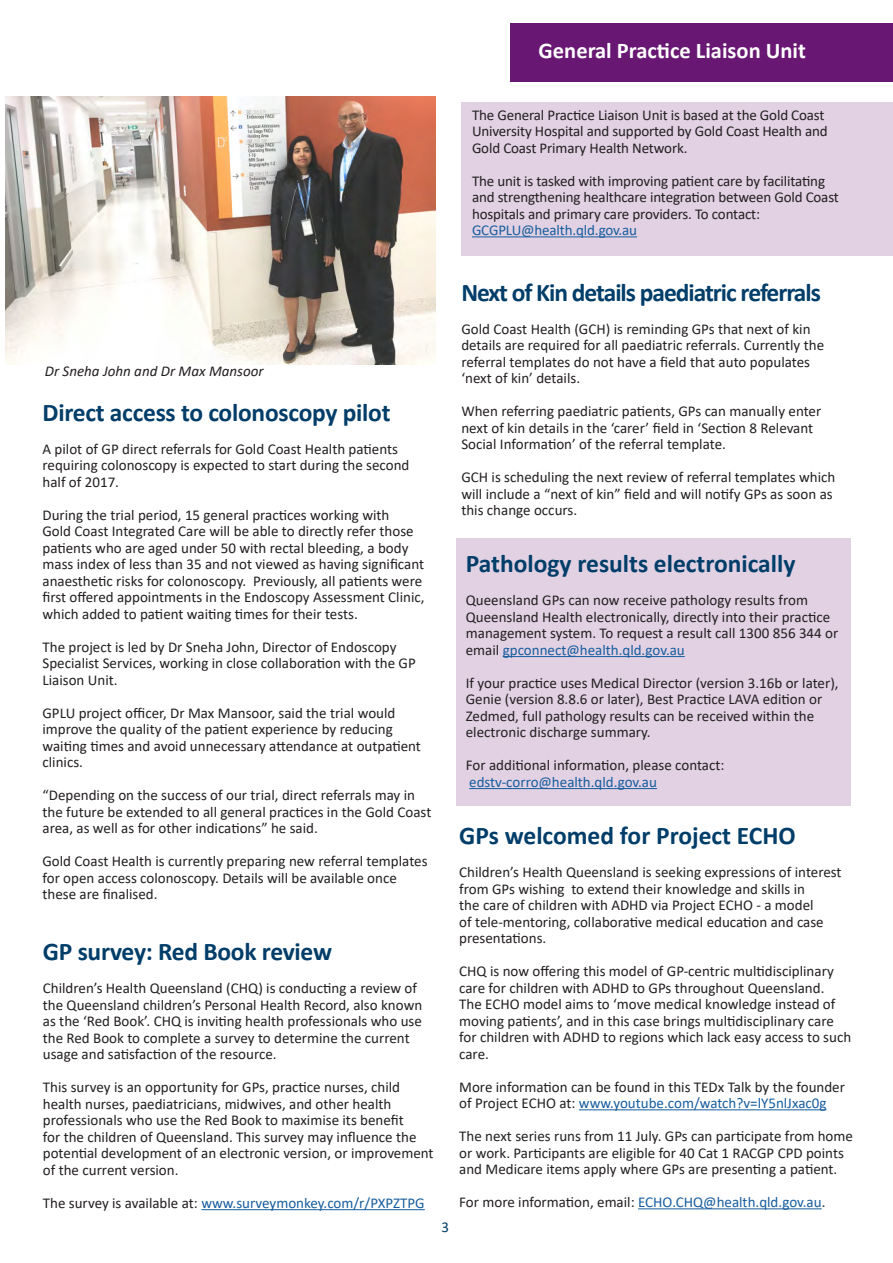
<style>
.page{position:relative;width:893px;height:1263px;background:#fff}
.page>*{position:absolute;margin:0;border:0;box-sizing:border-box;transform-origin:0 0}
.Job_Title{font:700 25.5px "Calibri";letter-spacing:-.01em;color:#003d69}
.Job_Title-2{font:700 25.5px "Calibri";letter-spacing:-.04em;color:#003d69}
.Sub-Title{font:700 22.5px "Calibri";color:#fff}
.Job_Title-3{font:15px/16.5px "Calibri";color:#231f20}
.Job_Title-4{font:15px "Calibri";color:#175d9e}
.Job_Title-5{font:italic 15px "Calibri";color:#231f20}
.Job_Title-6{font:15px "Calibri";color:#003d69}
.s1{color:#231f20}
.s2{color:#175d9e}
</style>
<div class="page">
<div style="left:456px;top:538px;width:394px;height:268px;background:#e1d1e3"></div>
<div style="left:510px;top:24px;width:383px;height:58px;background:#681773"></div>
<div style="left:461px;top:102px;width:432px;height:153px;background:#e1d1e3"></div>
<hr style="left:472px;top:236px;width:165px;height:1px;background:#175d9e">
<hr style="left:579px;top:1109px;width:247px;height:1px;background:#175d9e">
<hr style="left:638px;top:1208px;width:184px;height:1px;background:#175d9e">
<hr style="left:201px;top:1209px;width:224px;height:1px;background:#175d9e">
<img style="left:5px;top:97px;width:431px;height:267px">
<hr style="left:503px;top:656px;width:182px;height:1px;background:#175d9e">
<hr style="left:469px;top:788px;width:188px;height:1px;background:#175d9e">
<p class="Sub-Title" style="left:539px;top:35px;width:269px">General Practice Liaison Unit</p>
<p class="Job_Title-3" style="left:472px;top:106px;width:357px">The General Practice Liaison Unit is based at the Gold Coast<br>University Hospital and supported by Gold Coast Health and<br>Gold Coast Primary Health Network.</p>
<p class="Job_Title-3" style="left:472px;top:172px;width:368px">The unit is tasked with improving patient care by facilitating and strengthening healthcare integration between Gold Coast hospitals and primary care providers. To contact:</p>
<p class="Job_Title-4" style="left:472px;top:220px;width:167px">GCGPLU@health.qld.gov.au</p>
<p class="Job_Title-5" style="left:45px;top:360px;width:220px">Dr Sneha John and Dr Max Mansoor</p>
<p class="Job_Title" style="left:43px;top:394px;width:350px">Direct access to colonoscopy pilot</p>
<p class="Job_Title-3" style="left:43px;top:440px;width:368px">A pilot of GP direct referrals for Gold Coast Health patients requiring colonoscopy is expected to start during the second half of 2017.</p>
<p class="Job_Title-3" style="left:43px;top:506px;width:384px">During the trial period, 15 general practices working with<br>Gold Coast Integrated Care will be able to directly refer those patients who are aged under 50 with rectal bleeding, a body mass index of less than 35 and not viewed as having significant anaesthetic risks for colonoscopy. Previously, all patients were first offered appointments in the Endoscopy Assessment Clinic, which added to patient waiting times for their tests.</p>
<p class="Job_Title-3" style="left:43px;top:638px;width:375px">The project is led by Dr Sneha John, Director of Endoscopy<br>Specialist Services, working in close collaboration with the GP<br>Liaison Unit.</p>
<p class="Job_Title-3" style="left:43px;top:704px;width:380px">GPLU project officer, Dr Max Mansoor, said the trial would improve the quality of the patient experience by reducing waiting times and avoid unnecessary attendance at outpatient clinics.</p>
<p class="Job_Title-3" style="left:43px;top:787px;width:390px">“Depending on the success of our trial, direct referrals may in the future be extended to all general practices in the Gold Coast area, as well as for other indications” he said.</p>
<p class="Job_Title-3" style="left:43px;top:853px;width:386px">Gold Coast Health is currently preparing new referral templates for open access colonoscopy. Details will be available once these are finalised.</p>
<p class="Job_Title" style="left:43px;top:934px;width:291px">GP survey: Red Book review</p>
<p class="Job_Title-3" style="left:43px;top:980px;width:381px">Children’s Health Queensland (CHQ) is conducting a review of the Queensland children’s Personal Health Record, also known as the ‘Red Book’. CHQ is inviting health professionals who use the Red Book to complete a survey to determine the current usage and satisfaction of the resource.</p>
<p class="Job_Title-3" style="left:43px;top:1079px;width:392px">This survey is an opportunity for GPs, practice nurses, child health nurses, paediatricians, midwives, and other health professionals who use the Red Book to maximise its benefit<br>for the children of Queensland. This survey may influence the potential development of an electronic version, or improvement of the current version.</p>
<p class="Job_Title-4" style="left:43px;top:1192px;width:383px"><span class="s1">The survey is available at:</span> www.surveymonkey.com/r/PXPZTPG</p>
<p class="Job_Title-6" style="left:441px;top:1216px;width:9px">3</p>
<p class="Job_Title-2" style="left:461px;top:274px;width:361px">Next of Kin details paediatric referrals</p>
<p class="Job_Title-3" style="left:461px;top:320px;width:364px">Gold Coast Health (GCH) is reminding GPs that next of kin details are required for all paediatric referrals. Currently the referral templates do not have a field that auto populates ‘next of kin’ details.</p>
<p class="Job_Title-3" style="left:461px;top:402px;width:361px">When referring paediatric patients, GPs can manually enter next of kin details in the ‘carer’ field in ‘Section 8 Relevant<br>Social Information’ of the referral template.</p>
<p class="Job_Title-3" style="left:461px;top:468px;width:376px">GCH is scheduling the next review of referral templates which will include a “next of kin” field and will notify GPs as soon as this change occurs.</p>
<p class="Job_Title" style="left:466px;top:546px;width:331px">Pathology results electronically</p>
<p class="Job_Title-3" style="left:466px;top:592px;width:374px">Queensland GPs can now receive pathology results from Queensland Health electronically, directly into their practice management system. To request a result call 1300 856 344 or email <span class="s2">gpconnect@health.qld.gov.au</span></p>
<p class="Job_Title-3" style="left:466px;top:674px;width:374px">If your practice uses Medical Director (version 3.16b or later), Genie (version 8.8.6 or later), Best Practice LAVA edition or Zedmed, full pathology results can be received within the electronic discharge summary.</p>
<p class="Job_Title-3" style="left:466px;top:757px;width:260px">For additional information, please contact:</p>
<p class="Job_Title-4" style="left:469px;top:771px;width:189px">edstv-corro@health.qld.gov.au</p>
<p class="Job_Title" style="left:459px;top:818px;width:338px">GPs welcomed for Project ECHO</p>
<p class="Job_Title-3" style="left:459px;top:863px;width:384px">Children’s Health Queensland is seeking expressions of interest from GPs wishing to extend their knowledge and skills in<br>the care of children with ADHD via Project ECHO - a model<br>of tele-mentoring, collaborative medical education and case presentations.</p>
<p class="Job_Title-3" style="left:459px;top:962px;width:393px">CHQ is now offering this model of GP-centric multidisciplinary care for children with ADHD to GPs throughout Queensland.<br>The ECHO model aims to ‘move medical knowledge instead of moving patients’, and in this case brings multidisciplinary care for children with ADHD to regions which lack easy access to such care.</p>
<p class="Job_Title-3" style="left:459px;top:1078px;width:387px">More information can be found in this TEDx Talk by the founder</p>
<p class="Job_Title-4" style="left:459px;top:1093px;width:369px"><span class="s1">of Project ECHO at:</span> www.youtube.com/watch?v=lY5nlJxac0g</p>
<p class="Job_Title-3" style="left:459px;top:1127px;width:395px">The next series runs from 11 July. GPs can participate from home or work. Participants are eligible for 40 Cat 1 RACGP CPD points and Medicare items apply where GPs are presenting a patient.</p>
<p class="Job_Title-3" style="left:459px;top:1193px;width:368px">For more information, email: <span class="s2">ECHO.CHQ@health.qld.gov.au</span>.</p>
</div>
